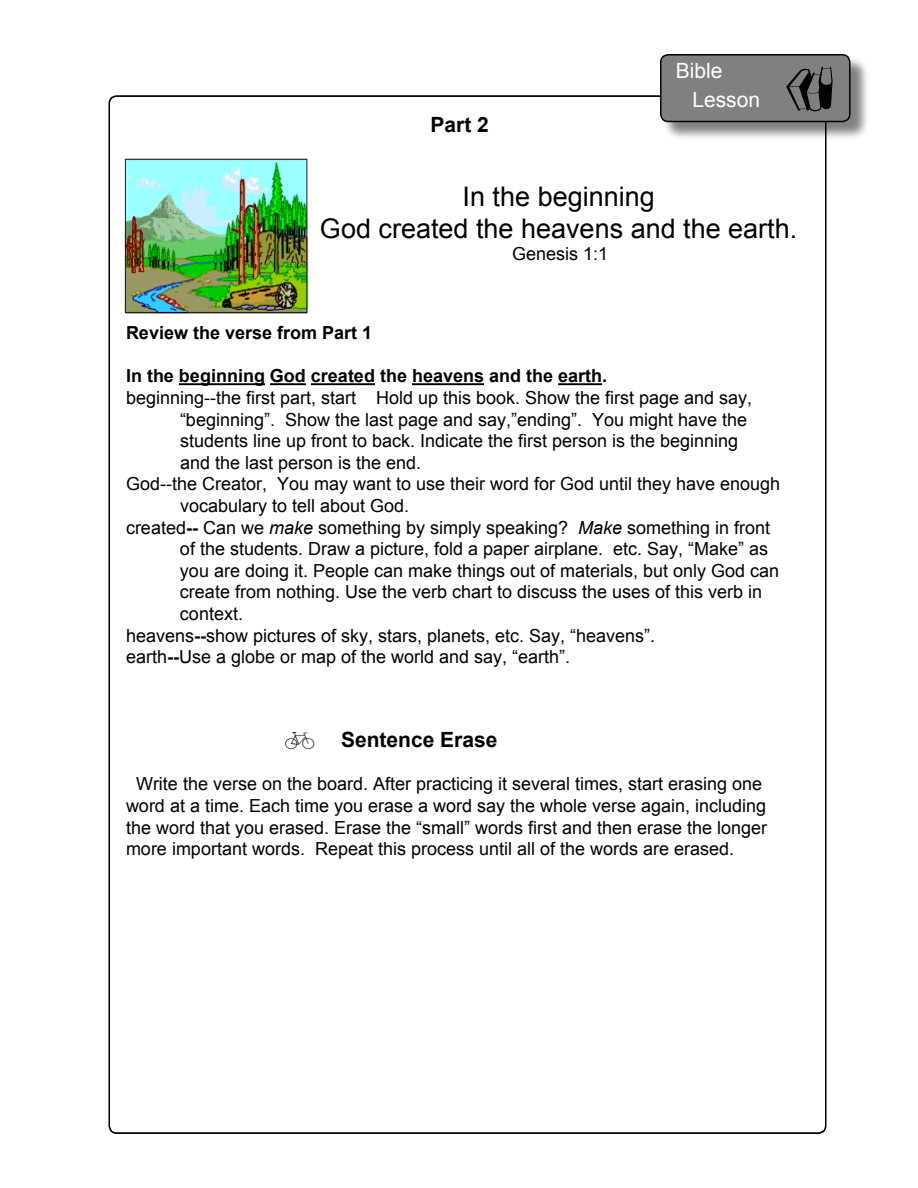
<style>
.page{position:relative;width:918px;height:1188px;background:#fff}
.page>*{position:absolute;margin:0;border:0;box-sizing:border-box;transform-origin:0 0}
.t1{font:27px/32.4px "Arial";color:#000;text-align:center}
.t2{font:700 21px "Arial";color:#000}
.t3{font:21px/28.8px "Arial";color:#fff}
.t4{font:18px/21.6px "Arial";color:#000}
.t5{font:700 18px "Arial";color:#000}
.s1{font-weight:700}
.s2{font-style:italic}
</style>
<div class="page">
<div style="left:662px;top:56px;width:209px;height:86px;background:#000;opacity:.5"></div>
<div style="left:661px;top:55px;width:189px;height:67px;background:#7e8082;border-radius:8px"></div>
<div style="left:660px;top:54px;width:190px;height:68px;border:2px solid #000;border-radius:8px"></div>
<hr style="left:179px;top:383px;width:86px;height:2px;background:#000">
<hr style="left:270px;top:383px;width:36px;height:2px;background:#000">
<hr style="left:311px;top:383px;width:64px;height:2px;background:#000">
<hr style="left:412px;top:383px;width:72px;height:2px;background:#000">
<hr style="left:558px;top:383px;width:44px;height:2px;background:#000">
<img style="left:124px;top:158px;width:184px;height:156px">
<p class="t2" style="left:430px;top:111px;width:60px">Part 2</p>
<p class="t3" style="left:692px;top:57px;width:69px;text-indent:-17px">Bible<br>Lesson</p>
<h1 class="t1" style="left:320px;top:180px;width:479px">In the beginning<br>God created the heavens and the earth.</h1>
<p class="t4" style="left:512px;top:243px;width:98px">Genesis 1:1</p>
<p class="t5" style="left:126px;top:321px;width:248px">Review the verse from Part 1</p>
<p class="t5" style="left:126px;top:364px;width:483px">In the beginning God created the heavens and the earth.</p>
<p class="t4" style="left:126px;top:387px;width:628px">beginning--the first part, start Hold up this book. Show the first page and say,</p>
<p class="t4" style="left:180px;top:409px;width:569px">“beginning”. Show the last page and say,”ending”. You might have the</p>
<p class="t4" style="left:180px;top:430px;width:560px">students line up front to back. Indicate the first person is the beginning</p>
<p class="t4" style="left:180px;top:452px;width:243px">and the last person is the end.</p>
<p class="t4" style="left:126px;top:473px;width:656px">God--the Creator, You may want to use their word for God until they have enough</p>
<p class="t4" style="left:180px;top:495px;width:231px">vocabulary to tell about God.</p>
<p class="t4" style="left:126px;top:517px;width:646px">created<span class="s1">--</span> Can we <span class="s2">make</span> something by simply speaking? <span class="s2">Make</span> something in front</p>
<p class="t4" style="left:180px;top:538px;width:590px">of the students. Draw a picture, fold a paper airplane. etc. Say, “Make” as</p>
<p class="t4" style="left:180px;top:560px;width:601px">you are doing it. People can make things out of materials, but only God can</p>
<p class="t4" style="left:180px;top:581px;width:584px">create from nothing. Use the verb chart to discuss the uses of this verb in</p>
<p class="t4" style="left:180px;top:603px;width:65px">context.</p>
<p class="t4" style="left:126px;top:625px;width:531px">heavens<span class="s1">--</span>show pictures of sky, stars, planets, etc. Say, “heavens”.</p>
<p class="t4" style="left:126px;top:646px;width:446px">earth<span class="s1">--</span>Use a globe or map of the world and say, “earth”.</p>
<p class="t2" style="left:341px;top:726px;width:158px">Sentence Erase</p>
<p class="t4" style="left:126px;top:774px;width:643px;text-indent:10px">Write the verse on the board. After practicing it several times, start erasing one word at a time. Each time you erase a word say the whole verse again, including the word that you erased. Erase the “small” words first and then erase the longer more important words. Repeat this process until all of the words are erased.</p>
</div>
